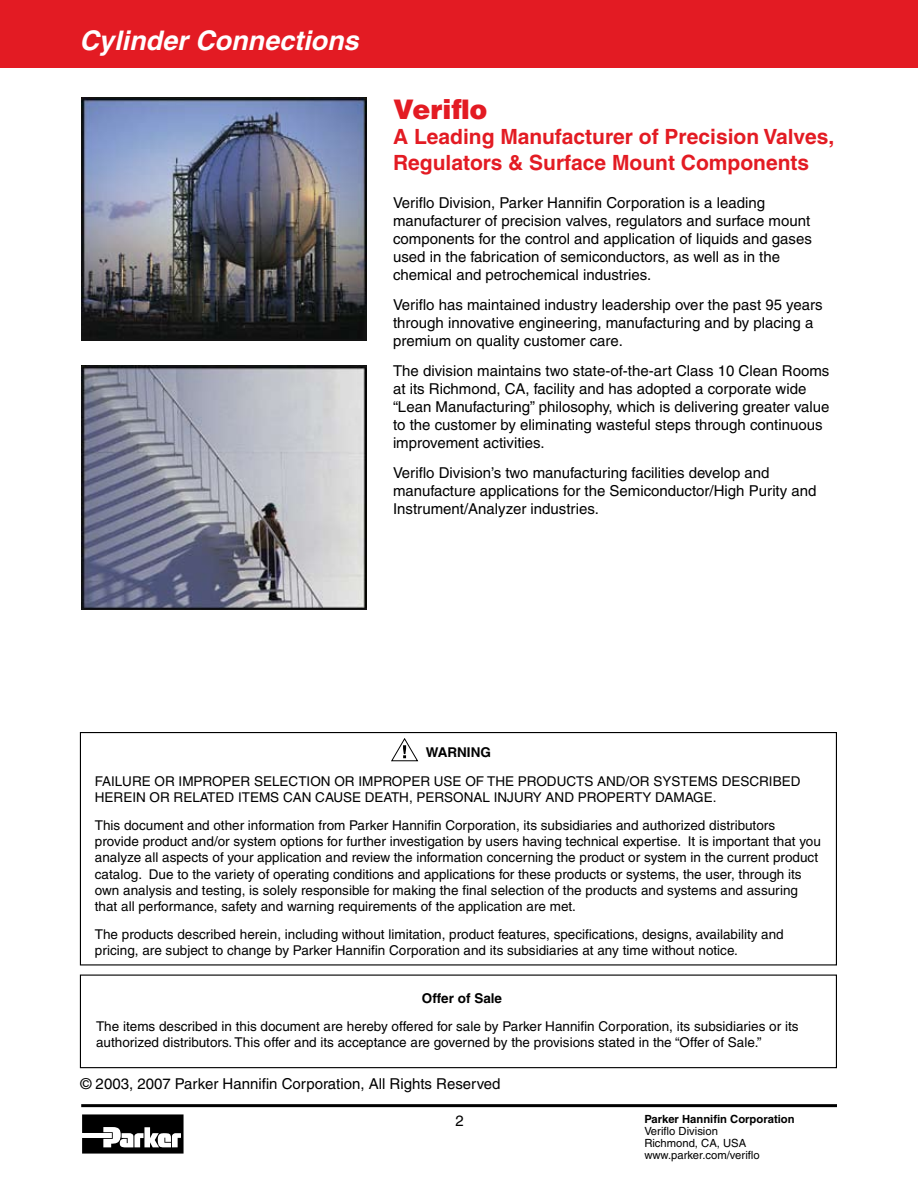
<style>
.page{position:relative;width:918px;height:1188px;background:#fff}
.page>*{position:absolute;margin:0;border:0;box-sizing:border-box;transform-origin:0 0}
.t1{font:italic 700 27px "Helvetica";color:#fff}
.t2{font:900 27px "Helvetica";color:#e31b23}
.t3{font:700 21px/25.2px "Helvetica";color:#e31b23}
.t4{font:15px/18px "Helvetica";color:#000}
.t5{font:13.5px/16.2px "Helvetica";color:#000}
.t6{font:700 13.5px "Helvetica";color:#000}
.t7{font:11.25px/12px "Helvetica";color:#000}
.t8{font:700 11.25px "Helvetica";color:#000}
</style>
<div class="page">
<div style="left:0;top:0;width:918px;height:68px;background:#e31b23"></div>
<hr style="left:81px;top:1104px;width:756px;height:3px;background:#000">
<svg style="left:82px;top:1114px;width:102px;height:40px"></svg>
<img style="left:81px;top:97px;width:286px;height:244px">
<img style="left:81px;top:366px;width:286px;height:243px">
<div style="left:80px;top:975px;width:757px;height:93px;border:1px solid #000"></div>
<div style="left:80px;top:732px;width:757px;height:233px;border:1px solid #000"></div>
<svg style="left:391px;top:738px;width:27px;height:23px"></svg>
<h1 class="t1" style="left:80px;top:24px;width:281px">Cylinder Connections</h1>
<h1 class="t2" style="left:393px;top:92px;width:96px">Veriflo</h1>
<h2 class="t3" style="left:393px;top:124px;width:443px">A Leading Manufacturer of Precision Valves,<br>Regulators &amp; Surface Mount Components</h2>
<p class="t4" style="left:393px;top:194px;width:420px">Veriflo Division, Parker Hannifin Corporation is a leading manufacturer of precision valves, regulators and surface mount components for the control and application of liquids and gases used in the fabrication of semiconductors, as well as in the chemical and petrochemical industries.</p>
<p class="t4" style="left:393px;top:296px;width:431px">Veriflo has maintained industry leadership over the past 95 years through innovative engineering, manufacturing and by placing a premium on quality customer care.</p>
<p class="t4" style="left:393px;top:362px;width:438px">The division maintains two state-of-the-art Class 10 Clean Rooms at its Richmond, CA, facility and has adopted a corporate wide “Lean Manufacturing” philosophy, which is delivering greater value to the customer by eliminating wasteful steps through continuous improvement activities.</p>
<p class="t4" style="left:393px;top:464px;width:425px">Veriflo Division’s two manufacturing facilities develop and manufacture applications for the Semiconductor/High Purity and<br>Instrument/Analyzer industries.</p>
<p class="t6" style="left:426px;top:744px;width:67px">WARNING</p>
<p class="t5" style="left:95px;top:773px;width:707px">FAILURE OR IMPROPER SELECTION OR IMPROPER USE OF THE PRODUCTS AND/OR SYSTEMS DESCRIBED<br>HEREIN OR RELATED ITEMS CAN CAUSE DEATH, PERSONAL INJURY AND PROPERTY DAMAGE.</p>
<p class="t5" style="left:95px;top:817px;width:728px">This document and other information from Parker Hannifin Corporation, its subsidiaries and authorized distributors provide product and/or system options for further investigation by users having technical expertise. It is important that you analyze all aspects of your application and review the information concerning the product or system in the current product catalog. Due to the variety of operating conditions and applications for these products or systems, the user, through its own analysis and testing, is solely responsible for making the final selection of the products and systems and assuring that all performance, safety and warning requirements of the application are met.</p>
<p class="t5" style="left:95px;top:926px;width:690px">The products described herein, including without limitation, product features, specifications, designs, availability and pricing, are subject to change by Parker Hannifin Corporation and its subsidiaries at any time without notice.</p>
<p class="t6" style="left:422px;top:990px;width:82px">Offer of Sale</p>
<p class="t5" style="left:96px;top:1018px;width:704px">The items described in this document are hereby offered for sale by Parker Hannifin Corporation, its subsidiaries or its authorized distributors. This offer and its acceptance are governed by the provisions stated in the “Offer of Sale.”</p>
<p class="t4" style="left:80px;top:1074px;width:422px">© 2003, 2007 Parker Hannifin Corporation, All Rights Reserved</p>
<p class="t4" style="left:456px;top:1112px;width:10px">2</p>
<p class="t8" style="left:644px;top:1112px;width:152px">Parker Hannifin Corporation</p>
<p class="t7" style="left:644px;top:1125px;width:117px">Veriflo Division<br>Richmond, CA, USA www.parker.com/veriflo</p>
</div>
